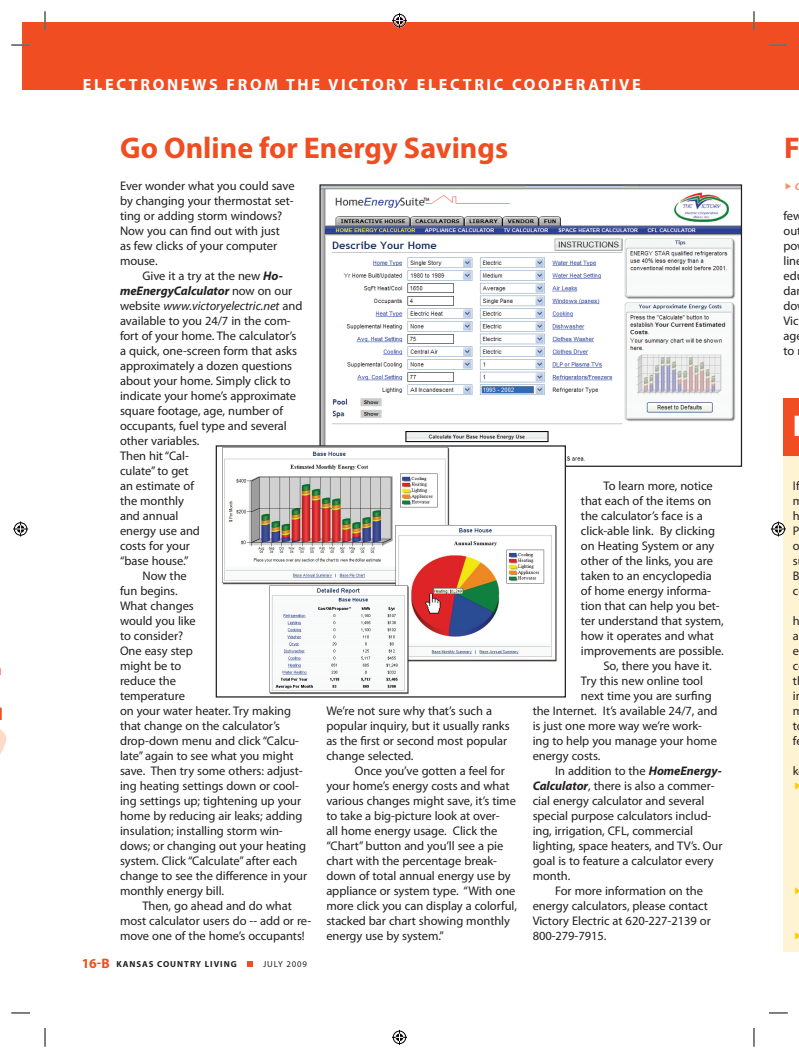
<style>
.page{position:relative;width:799px;height:1058px;background:#fff}
.page>*{position:absolute;margin:0;border:0;box-sizing:border-box;transform-origin:0 0}
.t1{font:700 30px "Myriad Pro";color:#f04d22}
.t2{font:700 16.25px "Myriad Pro";letter-spacing:.165em;color:#fff}
.t3{font:12.5px/15px "Myriad Pro";letter-spacing:-.005em;color:#231f20}
.t4{font:italic 12.5px "Myriad Pro";letter-spacing:-.005em;color:#231f20}
.t5{font:italic 700 12.5px "Myriad Pro";letter-spacing:-.005em;color:#231f20}
.t6{font:italic 700 10.25px "Myriad Pro";color:#f7946a}
.t7{font:700 8.75px "Myriad Pro";letter-spacing:.11em;color:#231f20}
.t8{font:8.75px "Myriad Pro";letter-spacing:.1em;color:#231f20}
.s1{font-weight:700;font-style:italic}
.s2{font-weight:400;font-style:normal}
.s3{font-style:normal}
.s4{font-size:13.75px;color:#f04d22}
</style>
<div class="page">
<div style="left:783px;top:436px;width:16px;height:515px;background:#fef3d2"></div>
<svg style="left:0;top:729px;width:6px;height:26px"></svg>
<div style="left:22px;top:22px;width:777px;height:68px;background:#f04d22"></div>
<div style="left:783px;top:398px;width:16px;height:57px;background:#f04d22"></div>
<img style="left:321px;top:186px;width:419px;height:275px">
<img style="left:222px;top:447px;width:342px;height:248px">
<div style="left:216px;top:445px;width:350px;height:252px;border:1px solid #231f20"></div>
<svg style="left:247px;top:961px;width:6px;height:6px"></svg>
<svg style="left:11px;top:44px;width:19px;height:2px"></svg>
<svg style="left:769px;top:44px;width:19px;height:2px"></svg>
<svg style="left:11px;top:1012px;width:19px;height:1px"></svg>
<svg style="left:769px;top:1012px;width:19px;height:1px"></svg>
<svg style="left:44px;top:11px;width:2px;height:19px"></svg>
<svg style="left:44px;top:1028px;width:2px;height:18px"></svg>
<svg style="left:753px;top:11px;width:2px;height:19px"></svg>
<svg style="left:753px;top:1028px;width:2px;height:18px"></svg>
<svg style="left:392px;top:13px;width:15px;height:15px"></svg>
<svg style="left:392px;top:1029px;width:15px;height:15px"></svg>
<svg style="left:13px;top:521px;width:15px;height:15px"></svg>
<svg style="left:771px;top:521px;width:15px;height:15px"></svg>
<h2 class="t2" style="left:83px;top:74px;width:548px">ELECTRONE WS FROM THE VICTORY ELECTRIC COOPERATIVE</h2>
<h1 class="t1" style="left:120px;top:128px;width:389px">GO ONLINE FOR ENERGY SAVINGS</h1>
<p class="t3" style="left:120px;top:178px;width:176px">Ever wonder what you could save by changing your thermostat set&shy;ting or adding storm windows?<br>Now you can find out with just<br>as few clicks of your computer mouse.</p>
<p class="t3" style="left:142px;top:268px;width:142px">Give it a try at the new <span class="s1">Ho-</span></p>
<p class="t5" style="left:120px;top:283px;width:174px">meEnergyCalculator <span class="s2">now on our</span></p>
<p class="t4" style="left:120px;top:298px;width:184px"><span class="s3">website</span> www.victoryelectric.net <span class="s3">and</span></p>
<p class="t3" style="left:120px;top:313px;width:172px">available to you 24/7 in the com-</p>
<p class="t3" style="left:120px;top:328px;width:178px">fort of your home. The calculator’s</p>
<p class="t3" style="left:120px;top:343px;width:178px">a quick, one-screen form that asks</p>
<p class="t3" style="left:120px;top:358px;width:174px">approximately a dozen questions</p>
<p class="t3" style="left:120px;top:373px;width:172px">about your home. Simply click to</p>
<p class="t3" style="left:120px;top:388px;width:178px">indicate your home’s approximate</p>
<p class="t3" style="left:120px;top:403px;width:164px">square footage, age, number of</p>
<p class="t3" style="left:120px;top:418px;width:168px">occupants, fuel type and several</p>
<p class="t3" style="left:120px;top:433px;width:81px">other variables.</p>
<p class="t3" style="left:120px;top:448px;width:70px">Then hit “Cal-</p>
<p class="t3" style="left:120px;top:463px;width:70px">culate” to get</p>
<p class="t3" style="left:120px;top:478px;width:75px">an estimate of</p>
<p class="t3" style="left:120px;top:493px;width:66px">the monthly</p>
<p class="t3" style="left:120px;top:508px;width:60px">and annual</p>
<p class="t3" style="left:120px;top:523px;width:81px">energy use and</p>
<p class="t3" style="left:120px;top:538px;width:71px">costs for your</p>
<p class="t3" style="left:120px;top:553px;width:70px">“base house.”</p>
<p class="t3" style="left:142px;top:568px;width:46px">Now the</p>
<p class="t3" style="left:120px;top:583px;width:59px">fun begins.</p>
<p class="t3" style="left:120px;top:598px;width:75px">What changes</p>
<p class="t3" style="left:120px;top:613px;width:77px">would you like</p>
<p class="t3" style="left:120px;top:628px;width:65px">to consider?</p>
<p class="t3" style="left:120px;top:643px;width:74px">One easy step</p>
<p class="t3" style="left:120px;top:658px;width:63px">might be to</p>
<p class="t3" style="left:120px;top:673px;width:57px">reduce the</p>
<p class="t3" style="left:120px;top:688px;width:66px">temperature</p>
<p class="t3" style="left:120px;top:703px;width:173px">on your water heater. Try making</p>
<p class="t3" style="left:120px;top:718px;width:161px">that change on the calculator’s</p>
<p class="t3" style="left:120px;top:733px;width:180px">drop-down menu and click “Calcu-</p>
<p class="t3" style="left:120px;top:748px;width:175px">late” again to see what you might</p>
<p class="t3" style="left:120px;top:763px;width:184px">save. Then try some others: adjust-</p>
<p class="t3" style="left:120px;top:778px;width:180px">ing heating settings down or cool-</p>
<p class="t3" style="left:120px;top:793px;width:183px">ing settings up; tightening up your</p>
<p class="t3" style="left:120px;top:808px;width:184px">home by reducing air leaks; adding</p>
<p class="t3" style="left:120px;top:823px;width:164px">insulation; installing storm win-</p>
<p class="t3" style="left:120px;top:838px;width:188px">dows; or changing out your heating</p>
<p class="t3" style="left:120px;top:853px;width:179px">system. Click “Calculate” after each</p>
<p class="t3" style="left:120px;top:868px;width:189px">change to see the difference in your</p>
<p class="t3" style="left:120px;top:883px;width:106px">monthly energy bill.</p>
<p class="t3" style="left:142px;top:898px;width:151px">Then, go ahead and do what</p>
<p class="t3" style="left:120px;top:913px;width:193px">most calculator users do -- add or re-</p>
<p class="t3" style="left:120px;top:928px;width:186px">move one of the home’s occupants!</p>
<p class="t7" style="left:82px;top:958px;width:148px"><span class="s4">16-B</span> KANSAS COUNTRY LIVING</p>
<p class="t8" style="left:263px;top:958px;width:45px">July 2009</p>
<p class="t3" style="left:326px;top:703px;width:185px">We’re not sure why that’s such a popular inquiry, but it usually ranks as the first or second most popular change selected.</p>
<p class="t3" style="left:326px;top:763px;width:192px;text-indent:29px">Once you’ve gotten a feel for your home’s energy costs and what various changes might save, it’s time to take a big-picture look at over-<br>all home energy usage. Click the “Chart” button and you’ll see a pie chart with the percentage break&shy;down of total annual energy use by appliance or system type. “With one more click you can display a colorful, stacked bar chart showing monthly energy use by system.”</p>
<p class="t3" style="left:603px;top:478px;width:111px">To learn more, notice</p>
<p class="t3" style="left:581px;top:493px;width:132px">that each of the items on</p>
<p class="t3" style="left:581px;top:508px;width:123px">the calculator’s face is a</p>
<p class="t3" style="left:581px;top:523px;width:136px">click-able link. By clicking</p>
<p class="t3" style="left:581px;top:538px;width:135px">on Heating System or any</p>
<p class="t3" style="left:581px;top:553px;width:134px">other of the links, you are</p>
<p class="t3" style="left:581px;top:568px;width:132px">taken to an encyclopedia</p>
<p class="t3" style="left:581px;top:583px;width:132px">of home energy informa-</p>
<p class="t3" style="left:581px;top:598px;width:140px">tion that can help you bet-</p>
<p class="t3" style="left:581px;top:613px;width:144px">ter understand that system,</p>
<p class="t3" style="left:581px;top:628px;width:134px">how it operates and what</p>
<p class="t3" style="left:581px;top:643px;width:144px">improvements are possible.</p>
<p class="t3" style="left:603px;top:658px;width:110px">So, there you have it.</p>
<p class="t3" style="left:581px;top:673px;width:124px">Try this new online tool</p>
<p class="t3" style="left:581px;top:688px;width:132px">next time you are surfing</p>
<p class="t3" style="left:533px;top:703px;width:186px">the Internet. It’s available 24/7, and</p>
<p class="t3" style="left:533px;top:718px;width:171px">is just one more way we’re work-</p>
<p class="t3" style="left:533px;top:733px;width:186px">ing to help you manage your home</p>
<p class="t3" style="left:533px;top:748px;width:69px">energy costs.</p>
<p class="t3" style="left:555px;top:763px;width:168px">In addition to the <span class="s1">HomeEnergy-</span></p>
<p class="t3" style="left:533px;top:778px;width:183px"><span class="s1">Calculator</span>, there is also a commer-</p>
<p class="t3" style="left:533px;top:793px;width:173px">cial energy calculator and several</p>
<p class="t3" style="left:533px;top:808px;width:180px">special purpose calculators includ-</p>
<p class="t3" style="left:533px;top:823px;width:162px">ing, irrigation, CFL, commercial</p>
<p class="t3" style="left:533px;top:838px;width:191px">lighting, space heaters, and TV’s. Our</p>
<p class="t3" style="left:533px;top:853px;width:182px">goal is to feature a calculator every</p>
<p class="t3" style="left:533px;top:868px;width:39px">month.</p>
<p class="t3" style="left:555px;top:883px;width:149px">For more information on the</p>
<p class="t3" style="left:533px;top:898px;width:177px">energy calculators, please contact</p>
<p class="t3" style="left:533px;top:913px;width:180px">Victory Electric at 620-227-2139 or</p>
<p class="t3" style="left:533px;top:928px;width:75px">800-279-7915.</p>
<h1 class="t1" style="left:784px;top:128px;width:14px">F</h1>
<p class="t6" style="left:794px;top:180px;width:8px">C</p>
<p class="t3" style="left:783px;top:208px;width:20px">few ou po lin ed da do<br>Vic ag to</p>
<p class="t3" style="left:793px;top:478px;width:12px">If m h<br>P o s<br>B c</p>
<p class="t3" style="left:793px;top:613px;width:12px">h a e c t<br>i m t f</p>
<p class="t3" style="left:793px;top:763px;width:7px">k</p>
</div>
